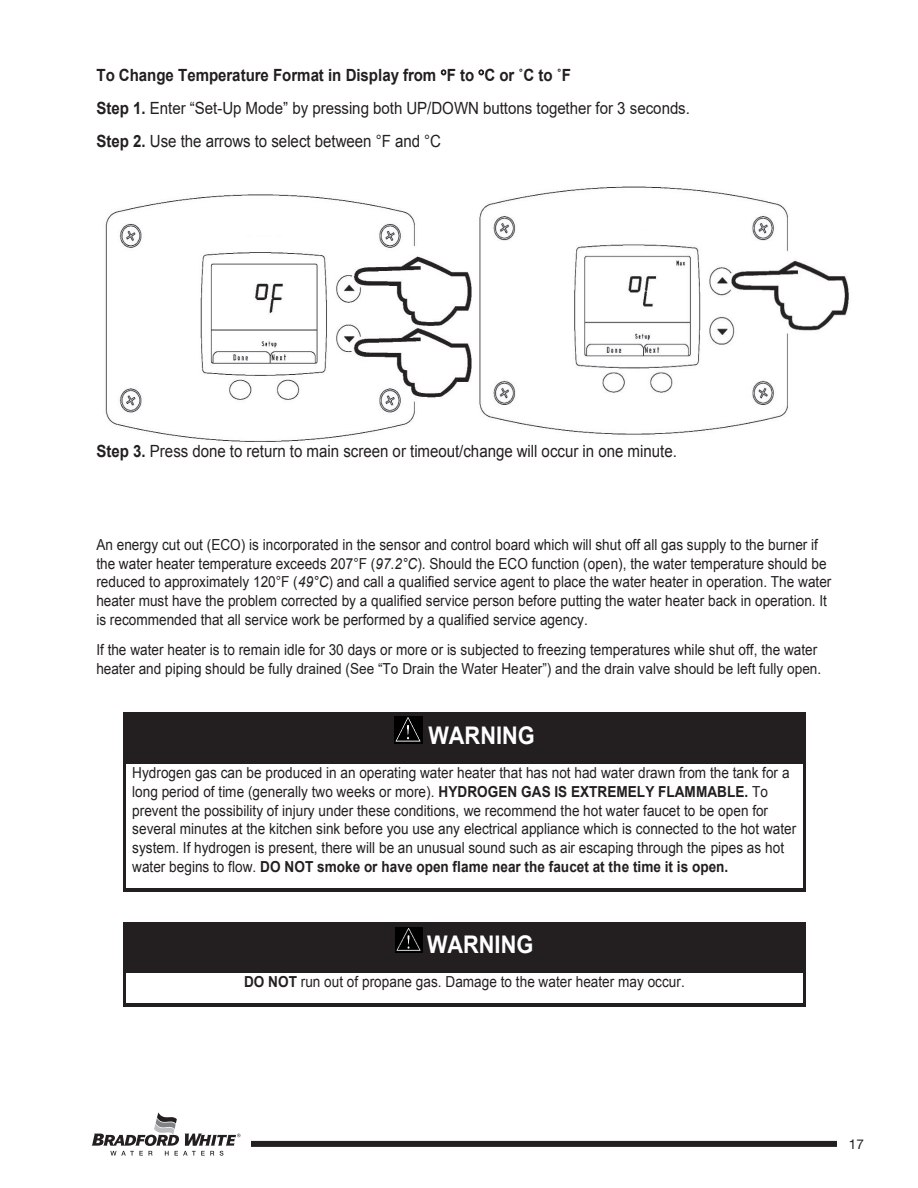
<style>
.page{position:relative;width:918px;height:1188px;background:#fff}
.page>*{position:absolute;margin:0;border:0;box-sizing:border-box;transform-origin:0 0}
.t1{font:700 24.3px "Arial";color:#fff;scale:.9 1}
.t2{font:16.8px/32.8px "Arial";color:#231f20;scale:.9 1}
.t3{font:15.15px/18.8px "Arial";color:#231f20;scale:.9 1}
.t4{font:13.5px "Helvetica Neue LT Std";color:#231f20}
.s1{font-weight:700}
.s2{font-style:italic}
</style>
<div class="page">
<img style="left:105px;top:194px;width:367px;height:248px">
<img style="left:479px;top:186px;width:370px;height:249px">
<div style="left:132px;top:716px;width:665px;height:47px;background:#231f20"></div>
<img style="left:394px;top:717px;width:28px;height:27px">
<svg style="left:123px;top:712px;width:3px;height:4px"></svg>
<hr style="left:126px;top:712px;width:677px;height:4px;background:#231f20">
<hr style="left:126px;top:716px;width:677px;height:1px;background:#231f20">
<svg style="left:803px;top:712px;width:3px;height:4px"></svg>
<hr style="left:123px;top:716px;width:3px;height:47px;background:#231f20">
<hr style="left:803px;top:716px;width:3px;height:47px;background:#231f20">
<hr style="left:126px;top:763px;width:677px;height:1px;background:#231f20">
<hr style="left:123px;top:764px;width:3px;height:124px;background:#231f20">
<svg style="left:123px;top:888px;width:3px;height:4px"></svg>
<hr style="left:126px;top:888px;width:677px;height:4px;background:#231f20">
<hr style="left:803px;top:764px;width:3px;height:124px;background:#231f20">
<svg style="left:803px;top:888px;width:3px;height:4px"></svg>
<div style="left:132px;top:926px;width:665px;height:46px;background:#231f20"></div>
<img style="left:396px;top:927px;width:27px;height:26px">
<hr style="left:126px;top:923px;width:677px;height:3px;background:#231f20">
<hr style="left:126px;top:926px;width:677px;height:1px;background:#231f20">
<hr style="left:123px;top:926px;width:3px;height:46px;background:#231f20">
<hr style="left:803px;top:926px;width:3px;height:46px;background:#231f20">
<hr style="left:126px;top:972px;width:677px;height:1px;background:#231f20">
<hr style="left:123px;top:973px;width:3px;height:31px;background:#231f20">
<hr style="left:126px;top:1004px;width:677px;height:3px;background:#231f20">
<hr style="left:803px;top:973px;width:3px;height:31px;background:#231f20">
<div style="left:229px;top:210px;width:63px;height:25px;background:#fff"></div>
<div style="left:607px;top:193px;width:64px;height:36px;background:#fff"></div>
<div style="left:81px;top:1141px;width:783px;height:6px;background:#231f20"></div>
<div style="left:81px;top:1112px;width:170px;height:51px;background:#fff"></div>
<svg style="left:91px;top:1112px;width:149px;height:44px"></svg>
<div style="left:837px;top:1135px;width:27px;height:19px;background:#fff"></div>
<p class="t2" style="left:96px;top:59px;width:661px"><span class="s1">To Change Temperature Format in Display from F to C or ˚C to ˚F<br>Step 1.</span> Enter “Set-Up Mode” by pressing both UP/DOWN buttons together for 3 seconds.<br><span class="s1">Step 2.</span> Use the arrows to select between °F and °C</p>
<p class="t2" style="left:96px;top:435px;width:647px"><span class="s1">Step 3.</span> Press done to return to main screen or timeout/change will occur in one minute.</p>
<p class="t3" style="left:96px;top:535px;width:818px">An energy cut out (ECO) is incorporated in the sensor and control board which will shut off all gas supply to the burner if the water heater temperature exceeds 207°F (<span class="s2">97.2°C</span>). Should the ECO function (open), the water temperature should be reduced to approximately 120°F (<span class="s2">49°C</span>) and call a qualified service agent to place the water heater in operation. The water heater must have the problem corrected by a qualified service person before putting the water heater back in operation. It is recommended that all service work be performed by a qualified service agency.</p>
<p class="t3" style="left:96px;top:641px;width:807px">If the water heater is to remain idle for 30 days or more or is subjected to freezing temperatures while shut off, the water heater and piping should be fully drained (See “To Drain the Water Heater”) and the drain valve should be left fully open.</p>
<h1 class="t1" style="left:428px;top:720px;width:120px">WARNING</h1>
<p class="t3" style="left:132px;top:764px;width:740px">Hydrogen gas can be produced in an operating water heater that has not had water drawn from the tank for a long period of time (generally two weeks or more). <span class="s1">HYDROGEN GAS IS EXTREMELY FLAMMABLE.</span> To prevent the possibility of injury under these conditions, we recommend the hot water faucet to be open for several minutes at the kitchen sink before you use any electrical appliance which is connected to the hot water system. If hydrogen is present, there will be an unusual sound such as air escaping through the pipes as hot water begins to flow. <span class="s1">DO NOT smoke or have open flame near the faucet at the time it is open.</span></p>
<h1 class="t1" style="left:427px;top:928px;width:120px">WARNING</h1>
<p class="t3" style="left:244px;top:972px;width:491px"><span class="s1">DO NOT</span> run out of propane gas. Damage to the water heater may occur.</p>
<p class="t4" style="left:849px;top:1136px;width:17px">17</p>
</div>
